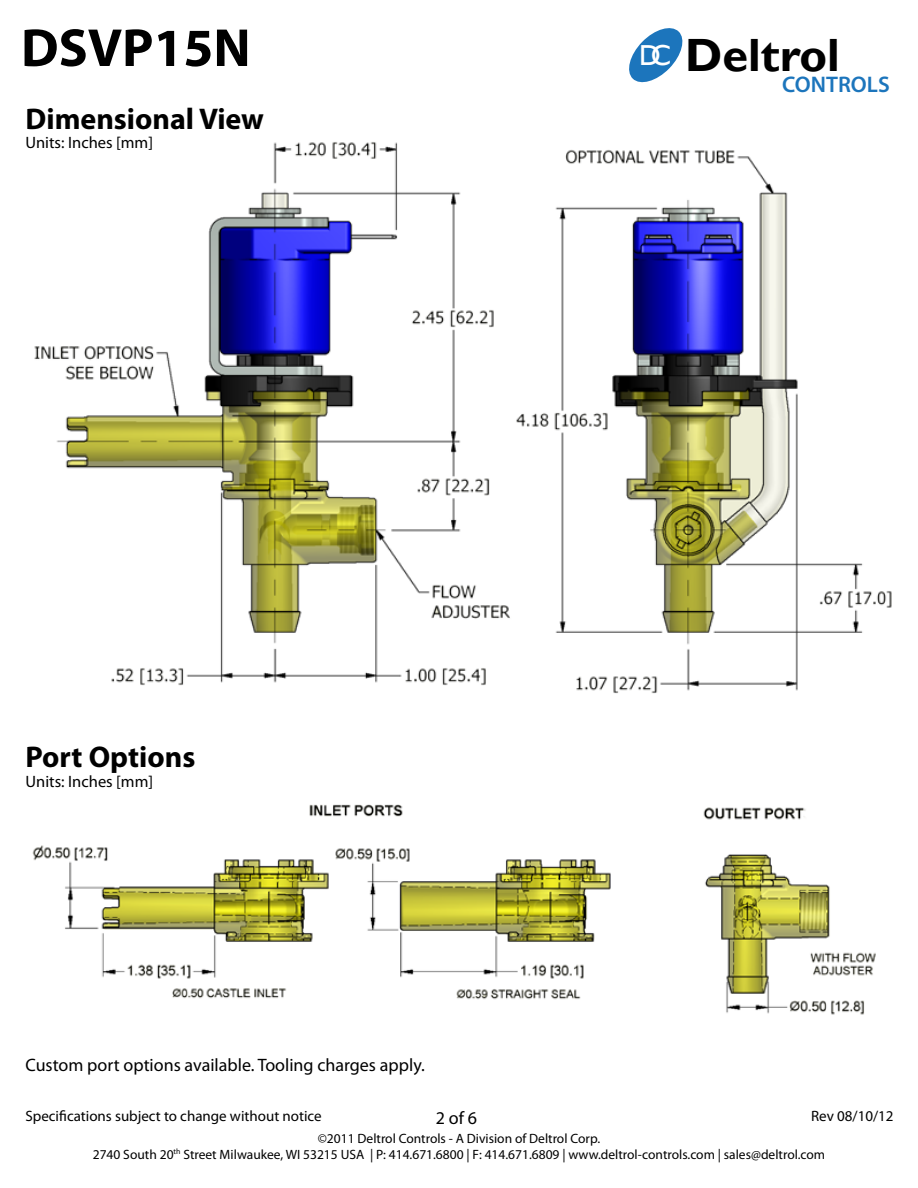
<style>
.page{position:relative;width:918px;height:1188px;background:#fff}
.page>*{position:absolute;margin:0;border:0;box-sizing:border-box;transform-origin:0 0}
.t1{font:700 54px "Myriad Pro";color:#000}
.t2{font:700 46.65px "Gill Sans";color:#000}
.t3{font:700 30px "Myriad Pro";color:#000}
.t4{font:28.95px "Gill Sans";color:#fff}
.t5{font:600 22.65px "Myriad Pro";color:#1c75bc}
.t6{font:18px "Myriad Pro";color:#000}
.t7{font:16.5px "Myriad Pro";color:#000}
.t8{font:15px "Myriad Pro";color:#000}
.t9{font:13.5px/16.2px "Myriad Pro";color:#000;text-align:center}
</style>
<div class="page">
<svg style="left:629px;top:28px;width:54px;height:55px"></svg>
<img style="left:34px;top:142px;width:858px;height:552px">
<img style="left:32px;top:804px;width:844px;height:211px">
<h1 class="t1" style="left:21px;top:13px;width:231px">DSVP15N</h1>
<h3 class="t3" style="left:26px;top:99px;width:240px">Dimensional View</h3>
<p class="t7" style="left:26px;top:133px;width:129px">Units: Inches [mm]</p>
<h3 class="t4" style="left:639px;top:39px;width:34px">DC</h3>
<h2 class="t2" style="left:685px;top:27px;width:156px">Deltrol</h2>
<h3 class="t5" style="left:782px;top:70px;width:109px">CONTROLS</h3>
<h3 class="t3" style="left:26px;top:737px;width:171px">Port Options</h3>
<p class="t7" style="left:26px;top:771px;width:129px">Units: Inches [mm]</p>
<h3 class="t6" style="left:26px;top:1054px;width:401px">Custom port options available. Tooling charges apply.</h3>
<p class="t8" style="left:26px;top:1107px;width:298px">Specifications subject to change without notice</p>
<h3 class="t6" style="left:436px;top:1106px;width:43px">2 of 6</h3>
<p class="t8" style="left:811px;top:1107px;width:84px">Rev 08/10/12</p>
<p class="t9" style="left:93px;top:1130px;width:734px">©2011 Deltrol Controls - A Division of Deltrol Corp.<br>2740 South 20<sup>th</sup> Street Milwaukee, WI 53215 USA | P: 414.671.6800 | F: 414.671.6809 | www.deltrol-controls.com | sales@deltrol.com</p>
</div>
